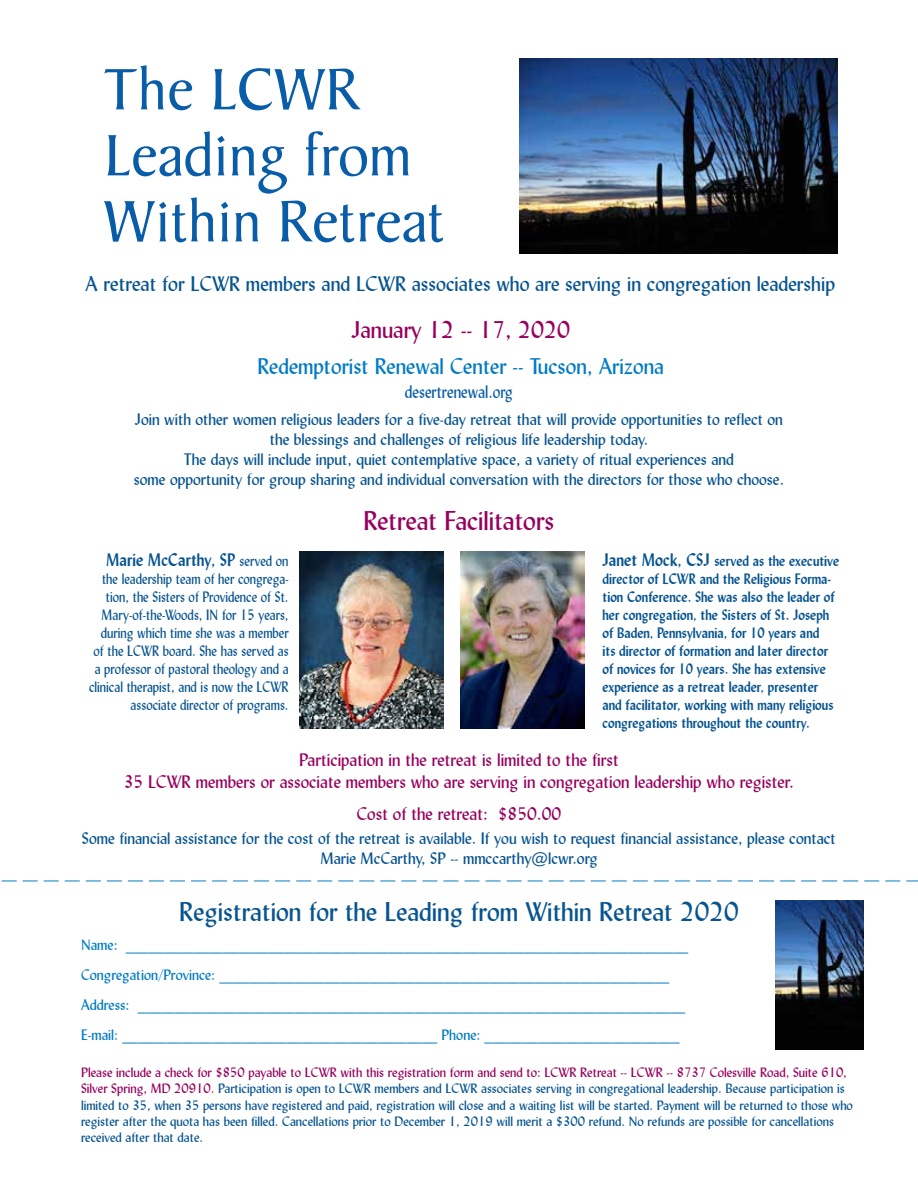
<style>
.page{position:relative;width:918px;height:1188px;background:#fff}
.page>*{position:absolute;margin:0;border:0;box-sizing:border-box;transform-origin:0 0}
.t1{font:63px/66px "Baker Signet";color:#095ca7}
.t2{font:27px "Lydian BT";color:#075490}
.t3{font:27px "Lydian BT";color:#97005e}
.t4{font:24px "Lydian BT";color:#97005e}
.t5{font:22.5px "Lydian BT";color:#007bc3}
.t6{font:21px "Lydian BT";color:#075490}
.t7{font:18px/21.6px "Lydian BT";color:#97005e;text-align:center}
.t8{font:700 18px "Lydian BT";color:#075490;scale:.9 1}
.t9{font:18px "Lydian BT";color:#095ca7;scale:.9 1}
.t10{font:16.5px/19.8px "Lydian BT";color:#075490;text-align:center}
.t11{font:700 15px/18px "Lydian BT";color:#075490;scale:.9 1}
.t12{font:15px/30px "Lydian BT";color:#007bc3}
.t13{font:15px/18px "Lydian BT";color:#075490;text-align:right;scale:.9 1}
.t14{font:13.5px/16.2px "Lydian BT";color:#075490}
.s1{font-weight:400;font-size:15px}
.s2{font-size:18px}
.s3{color:#97005e}
.s4{color:#f00}
</style>
<div class="page">
<svg style="left:2px;top:880px;width:916px;height:2px"></svg>
<img style="left:776px;top:900px;width:88px;height:149px">
<img style="left:300px;top:552px;width:143px;height:177px">
<img style="left:461px;top:552px;width:124px;height:177px">
<img style="left:519px;top:59px;width:319px;height:194px">
<h1 class="t1" style="left:104px;top:58px;width:342px">The LCWR<br>Leading from<br>Within Retreat</h1>
<h3 class="t6" style="left:86px;top:271px;width:751px">A retreat for LCWR members and LCWR associates who are serving in congregation leadership</h3>
<h3 class="t4" style="left:351px;top:315px;width:220px">January 12 -- 17, 2020</h3>
<h3 class="t5" style="left:258px;top:352px;width:408px">Redemptorist Renewal Center -- Tucson, Arizona</h3>
<h3 class="t9" style="left:405px;top:381px;width:122px">desertrenewal.org</h3>
<p class="t10" style="left:134px;top:410px;width:652px">Join with other women religious leaders for a five-day retreat that will provide opportunities to reflect on the blessings and challenges of religious life leadership today.<br>The days will include input, quiet contemplative space, a variety of ritual experiences and<br>some opportunity for group sharing and individual conversation with the directors for those who choose.</p>
<h2 class="t3" style="left:364px;top:504px;width:192px">Retreat Facilitators</h2>
<h3 class="t8" style="left:106px;top:548px;width:204px">Marie McCarthy, SP <span class="s1">served on</span></h3>
<p class="t13" style="left:89px;top:569px;width:223px">the leadership team of her congrega&shy;tion, the Sisters of Providence of St.<br>Mary-of-the-Woods, IN for 15 years, during which time she was a member of the LCWR board. She has served as a professor of pastoral theology and a clinical therapist, and is now the LCWR associate director of programs.</p>
<p class="t11" style="left:603px;top:551px;width:265px"><span class="s2">Janet Mock, CSJ</span> served as the executive director of LCWR and the Religious Forma&shy;tion Conference. She was also the leader of her congregation, the Sisters of St. Joseph of Baden, Pennsylvania, for 10 years and<br>its director of formation and later director of novices for 10 years. She has extensive experience as a retreat leader, presenter and facilitator, working with many religious congregations throughout the country.</p>
<h3 class="t7" style="left:124px;top:749px;width:672px">Participation in the retreat is limited to the first<br>35 LCWR members or associate members who are serving in congregation leadership who register.</h3>
<h3 class="t7" style="left:357px;top:803px;width:206px">Cost of the retreat: $850.00</h3>
<p class="t10" style="left:82px;top:828px;width:755px">Some financial assistance for the cost of the retreat is available. If you wish to request financial assistance, please contact<br>Marie McCarthy, SP -- mmccarthy@lcwr.org</p>
<h2 class="t2" style="left:179px;top:895px;width:561px">Registration for the Leading from Within Retreat 2020</h2>
<p class="t12" style="left:81px;top:930px;width:609px">Name: ___________________________________________________________________________ Congregation/Province: ____________________________________________________________ Address: _________________________________________________________________________ E-mail: __________________________________________ Phone: __________________________</p>
<p class="t14" style="left:81px;top:1064px;width:774px"><span class="s3">Please include a check for $850 payable to LCWR with this registration form and send to: LCWR Retreat -- LCWR -- 8737 Colesville Road, Suite 610, Silver Spring, MD 20910</span><span class="s4">.</span> Participation is open to LCWR members and LCWR associates serving in congregational leadership. Because participation is limited to 35, when 35 persons have registered and paid, registration will close and a waiting list will be started. Payment will be returned to those who register after the quota has been filled. Cancellations prior to December 1, 2019 will merit a $300 refund. No refunds are possible for cancellations received after that date.</p>
</div>
